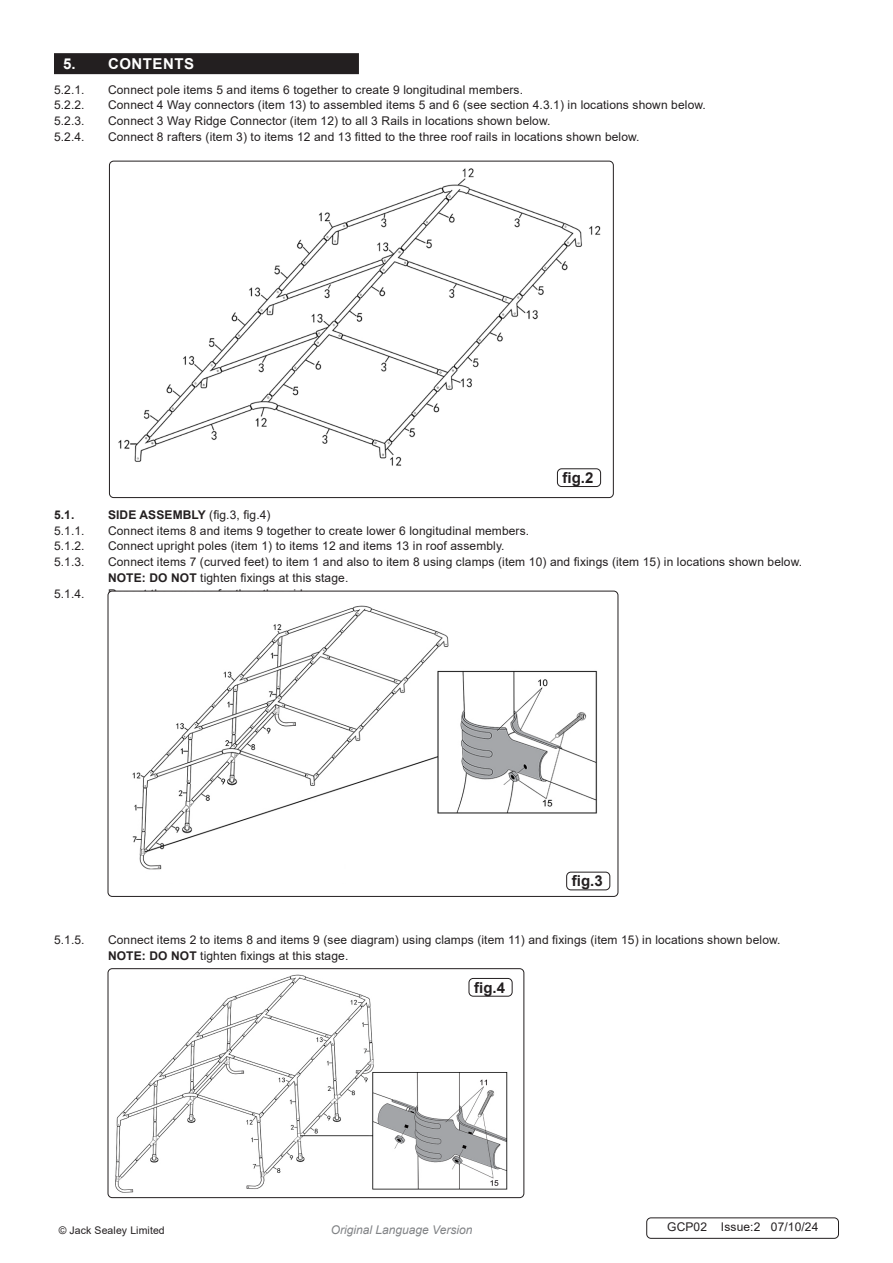
<style>
.page{position:relative;width:893px;height:1263px;background:#fff}
.page>*{position:absolute;margin:0;border:0;box-sizing:border-box;transform-origin:0 0}
.t1{font:700 15px "Arial";color:#231f20}
.t2{font:700 15px "Arial";letter-spacing:.035em;color:#fff}
.Body{font:12px "Arial";letter-spacing:.01em;color:#231f20}
.t3{font:italic 12px "Arial";color:#808285}
.Body__Footer{font:12px "Arial";letter-spacing:.01em;color:#231f20}
.t4{font:700 12px "Arial";color:#231f20}
.Body__Justified__7pt{font:10.5px "Arial";letter-spacing:.01em;color:#231f20}
.s1{font-weight:700}
</style>
<div class="page">
<div style="left:54px;top:53px;width:305px;height:21px;background:#231f20"></div>
<img style="left:108px;top:969px;width:405px;height:228px">
<div style="left:108px;top:968px;width:416px;height:230px;border:1px solid #231f20;border-radius:4px"></div>
<img style="left:109px;top:161px;width:504px;height:335px">
<img style="left:108px;top:591px;width:510px;height:305px">
<div style="left:108px;top:591px;width:510px;height:306px;border:1px solid #231f20;border-radius:4px"></div>
<div style="left:557px;top:469px;width:44px;height:17px;background:#fff;border-radius:4px"></div>
<div style="left:557px;top:468px;width:44px;height:19px;border:1px solid #231f20;border-radius:4px"></div>
<div style="left:567px;top:872px;width:43px;height:18px;background:#fff;border-radius:4px"></div>
<div style="left:566px;top:872px;width:44px;height:18px;border:1px solid #231f20;border-radius:4px"></div>
<div style="left:469px;top:978px;width:43px;height:18px;background:#fff;border-radius:4px"></div>
<div style="left:469px;top:978px;width:43px;height:18px;border:1px solid #231f20;border-radius:4px"></div>
<div style="left:646px;top:1217px;width:193px;height:22px;border:1px solid #231f20;border-radius:4px"></div>
<p class="t2" style="left:63px;top:53px;width:133px">5. CONTENTS</p>
<p class="Body" style="left:54px;top:81px;width:32px">5.2.1.</p>
<p class="Body" style="left:108px;top:81px;width:417px">Connect pole items 5 and items 6 together to create 9 longitudinal members.</p>
<p class="Body" style="left:54px;top:97px;width:32px">5.2.2.</p>
<p class="Body" style="left:108px;top:97px;width:599px">Connect 4 Way connectors (item 13) to assembled items 5 and 6 (see section 4.3.1) in locations shown below.</p>
<p class="Body" style="left:54px;top:113px;width:32px">5.2.3.</p>
<p class="Body" style="left:108px;top:113px;width:444px">Connect 3 Way Ridge Connector (item 12) to all 3 Rails in locations shown below.</p>
<p class="Body" style="left:54px;top:128px;width:32px">5.2.4.</p>
<p class="Body" style="left:108px;top:128px;width:533px">Connect 8 rafters (item 3) to items 12 and 13 fitted to the three roof rails in locations shown below.</p>
<p class="t1" style="left:563px;top:467px;width:32px">fig.2</p>
<p class="t4" style="left:54px;top:506px;width:22px">5.1.</p>
<p class="Body" style="left:108px;top:506px;width:164px"><span class="s1">SIDE ASSEMBLY</span> (fig.3, fig.4)</p>
<p class="Body" style="left:54px;top:522px;width:32px">5.1.1.</p>
<p class="Body" style="left:108px;top:522px;width:423px">Connect items 8 and items 9 together to create lower 6 longitudinal members.</p>
<p class="Body" style="left:54px;top:538px;width:32px">5.1.2.</p>
<p class="Body" style="left:108px;top:538px;width:398px">Connect upright poles (item 1) to items 12 and items 13 in roof assembly.</p>
<p class="Body" style="left:54px;top:554px;width:32px">5.1.3.</p>
<p class="Body" style="left:108px;top:554px;width:696px">Connect items 7 (curved feet) to item 1 and also to item 8 using clamps (item 10) and fixings (item 15) in locations shown below.</p>
<p class="Body" style="left:108px;top:569px;width:242px"><span class="s1">NOTE: DO NOT</span> tighten fixings at this stage.</p>
<p class="Body" style="left:54px;top:585px;width:32px">5.1.4.</p>
<p class="t1" style="left:572px;top:870px;width:32px">fig.3</p>
<p class="Body" style="left:54px;top:932px;width:32px">5.1.5.</p>
<p class="Body" style="left:108px;top:932px;width:674px">Connect items 2 to items 8 and items 9 (see diagram) using clamps (item 11) and fixings (item 15) in locations shown below.</p>
<p class="Body" style="left:108px;top:947px;width:242px"><span class="s1">NOTE: DO NOT</span> tighten fixings at this stage.</p>
<p class="t1" style="left:474px;top:977px;width:32px">fig.4</p>
<p class="Body__Justified__7pt" style="left:59px;top:1223px;width:108px">© Jack Sealey Limited</p>
<p class="t3" style="left:331px;top:1222px;width:143px">Original Language Version</p>
<p class="Body__Footer" style="left:667px;top:1219px;width:153px">GCP02 Issue:2 07/10/24</p>
</div>
